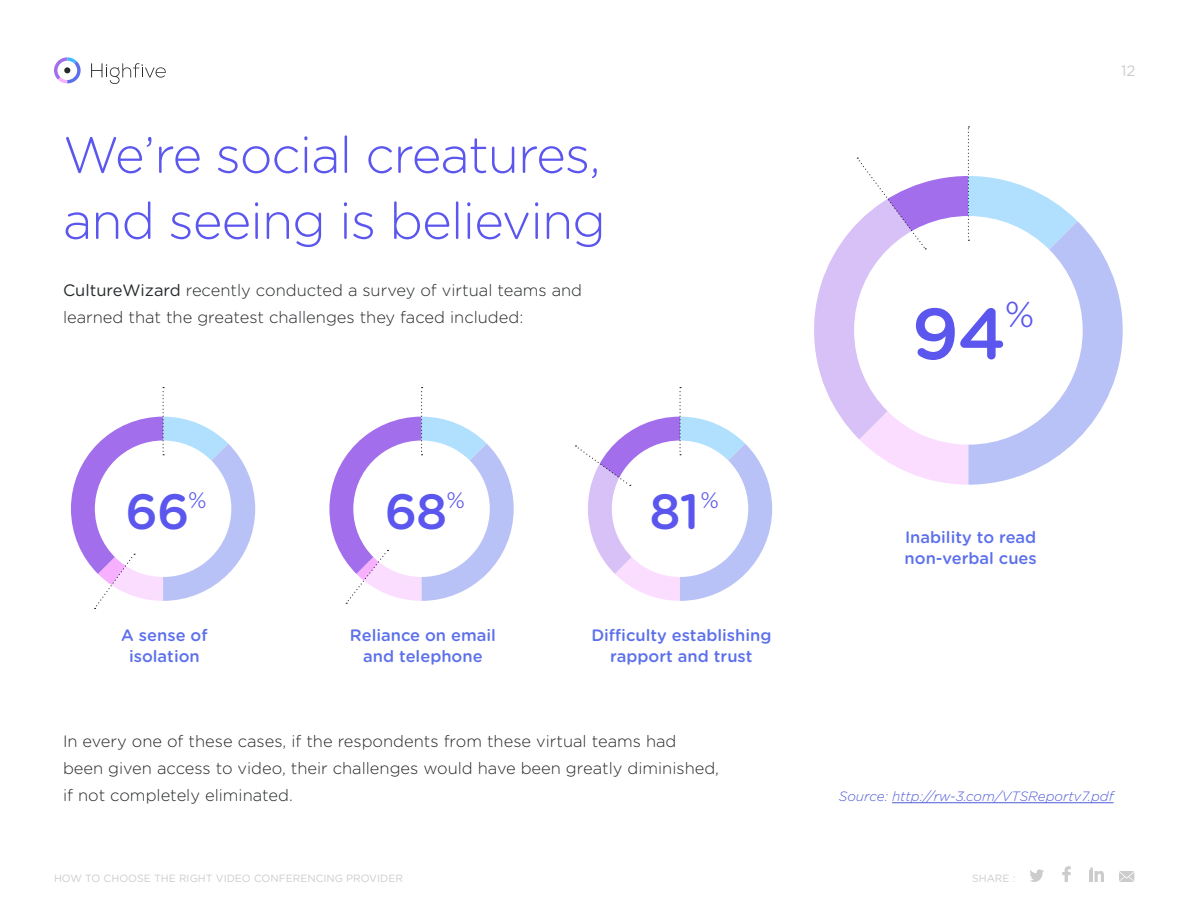
<style>
.page{position:relative;width:1188px;height:918px;background:#fff}
.page>*{position:absolute;margin:0;border:0;box-sizing:border-box;transform-origin:0 0}
.t1{font:500 72px "Gotham Rounded";color:#5b56ee}
.t2{font:300 51px/66px "Gotham Rounded";letter-spacing:-.02em;color:#5b56ee}
.t3{font:500 49.5px "Gotham Rounded";color:#5b56ee}
.t4{font:300 16.5px/27px "Gotham Rounded";color:#26292b}
.t5{font:500 16.5px/21px "Gotham Rounded";color:#5c70eb;text-align:center}
.t6{font:15px "Gotham Rounded";color:#ccc}
.t7{font:italic 300 13.5px "Gotham Rounded";color:#4f5cd6}
.t8{font:10.5px "Gotham Rounded";color:#ccc}
.s1{font-weight:400}
</style>
<div class="page">
<svg style="left:54px;top:57px;width:27px;height:26px"></svg>
<svg style="left:91px;top:63px;width:75px;height:21px"></svg>
<svg style="left:1030px;top:869px;width:14px;height:13px"></svg>
<svg style="left:1062px;top:866px;width:9px;height:16px"></svg>
<svg style="left:1090px;top:867px;width:14px;height:15px"></svg>
<svg style="left:71px;top:387px;width:185px;height:222px"></svg>
<svg style="left:329px;top:387px;width:185px;height:217px"></svg>
<hr style="left:892px;top:802px;width:222px;height:1px;background:#4f5cd6">
<svg style="left:576px;top:387px;width:196px;height:214px"></svg>
<svg style="left:814px;top:126px;width:309px;height:359px"></svg>
<svg style="left:1119px;top:871px;width:15px;height:11px"></svg>
<h2 class="t2" style="left:63px;top:119px;width:544px">We’re social creatures, and seeing is believing</h2>
<p class="t4" style="left:63px;top:276px;width:521px"><span class="s1">CultureWizard</span> recently conducted a survey of virtual teams and learned that the greatest challenges they faced included:</p>
<h3 class="t3" style="left:126px;top:476px;width:83px">66<sup>%</sup></h3>
<h3 class="t3" style="left:385px;top:476px;width:82px">68<sup>%</sup></h3>
<h3 class="t3" style="left:650px;top:476px;width:71px">81<sup>%</sup></h3>
<p class="t5" style="left:121px;top:624px;width:88px">A sense of isolation</p>
<p class="t5" style="left:350px;top:624px;width:147px">Reliance on email and telephone</p>
<p class="t5" style="left:591px;top:624px;width:182px">Difficulty establishing rapport and trust</p>
<p class="t4" style="left:63px;top:727px;width:658px">In every one of these cases, if the respondents from these virtual teams had been given access to video, their challenges would have been greatly diminished, if not completely eliminated.</p>
<p class="t8" style="left:54px;top:872px;width:351px">HOW TO CHOOSE THE RIGHT VIDEO CONFERENCING PROVIDER</p>
<p class="t6" style="left:1121px;top:60px;width:16px">12</p>
<h1 class="t1" style="left:912px;top:282px;width:124px">94<sup>%</sup></h1>
<p class="t5" style="left:905px;top:526px;width:134px;text-align:left">Inability to read non-verbal cues</p>
<p class="t7" style="left:839px;top:788px;width:276px">Source: http://rw-3.com/VTSReportv7.pdf</p>
<p class="t8" style="left:972px;top:872px;width:45px">SHARE :</p>
</div>
